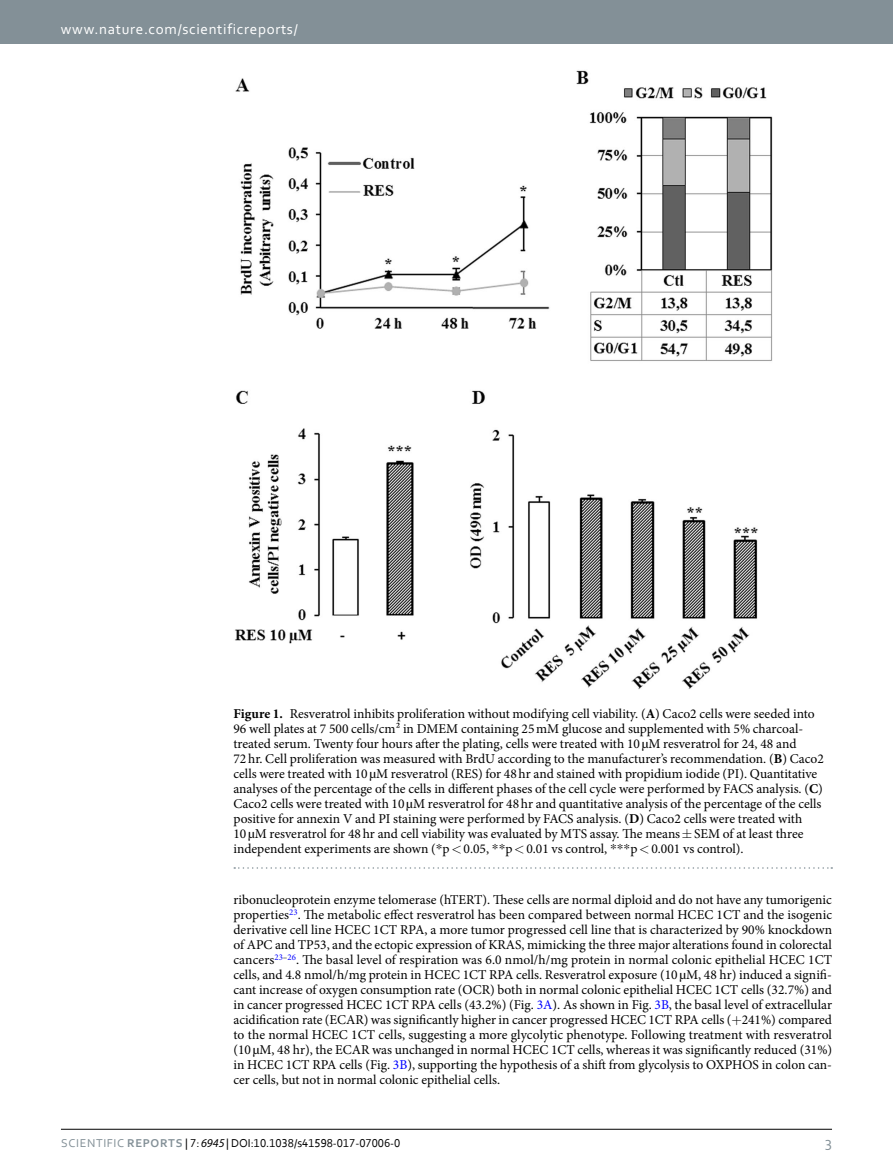
<style>
.page{position:relative;width:893px;height:1174px;background:#fff}
.page>*{position:absolute;margin:0;border:0;box-sizing:border-box;transform-origin:0 0}
.t1{font:15px "Corbel 2";letter-spacing:.045em;color:#fff}
.t2{font:15px "Corbel 2";color:#839097}
.t3{font:13.5px/15px "Minion Pro";color:#000;text-align:justify}
.t4{font:12px "Corbel";color:#000}
.s1{font-weight:700}
.s2{font-family:"STIX General"}
.s3{color:#00f}
.s4{font-family:"Corbel 2";color:#839097}
.s5{font-family:"Corbel Bold 2";color:#839097}
.s6{font-family:"Myriad Pro";font-style:italic}
</style>
<div class="page">
<div style="left:0;top:0;width:893px;height:43px;background:#839097"></div>
<hr style="left:61px;top:1129px;width:771px;height:1px;background:#000">
<img style="left:235px;top:70px;width:538px;height:620px">
<svg style="left:234px;top:867px;width:598px;height:1px"></svg>
<p class="t1" style="left:61px;top:19px;width:238px">www.nature.com/scientificreports/</p>
<p class="t3" style="left:233px;top:706px;width:592px;text-align:left"><span class="s1">Figure 1.</span> Resveratrol inhibits proliferation without modifying cell viability. (<span class="s1">A</span>) Caco2 cells were seeded into 96 well plates at 7 500 cells/cm² in DMEM containing 25mM glucose and supplemented with 5% charcoal&shy;treated serum. Twenty four hours after the plating, cells were treated with 10 <span class="s2">µ</span>M resveratrol for 24, 48 and 72hr. Cell proliferation was measured with BrdU according to the manufacturer’s recommendation. (<span class="s1">B</span>) Caco2 cells were treated with 10 <span class="s2">µ</span>M resveratrol (RES) for 48hr and stained with propidium iodide (PI). Quantitative analyses of the percentage of the cells in different phases of the cell cycle were performed by FACS analysis. (<span class="s1">C</span>)<br>Caco2 cells were treated with 10 <span class="s2">µ</span>M resveratrol for 48hr and quantitative analysis of the percentage of the cells positive for annexin V and PI staining were performed by FACS analysis. (<span class="s1">D</span>) Caco2 cells were treated with 10<span class="s2">µ</span>M resveratrol for 48hr and cell viability was evaluated by MTS assay. The means SEM of at least three independent experiments are shown (<span class="s2">*</span>p 0.05, <span class="s2">**</span>p 0.01 vs control, <span class="s2">***</span>p 0.001 vs control).</p>
<p class="t3" style="left:233px;top:892px;width:600px">ribonucleoprotein enzyme telomerase (hTERT). These cells are normal diploid and do not have any tumorigenic properties<sup>23</sup>. The metabolic effect resveratrol has been compared between normal HCEC 1CT and the isogenic derivative cell line HCEC 1CT RPA, a more tumor progressed cell line that is characterized by 90% knockdown of APC and TP53, and the ectopic expression of KRAS, mimicking the three major alterations found in colorectal cancers<sup>23</sup><sup>–</sup><sup>26</sup>. The basal level of respiration was 6.0 nmol/h/mg protein in normal colonic epithelial HCEC 1CT cells, and 4.8 nmol/h/mg protein in HCEC 1CT RPA cells. Resveratrol exposure (10 <span class="s2">µ</span>M, 48 hr) induced a signifi&shy;cant increase of oxygen consumption rate (OCR) both in normal colonic epithelial HCEC 1CT cells (32.7%) and in cancer progressed HCEC 1CT RPA cells (43.2%) (Fig. <span class="s3">3A</span>). As shown in Fig. <span class="s3">3B</span>, the basal level of extracellular acidification rate (ECAR) was significantly higher in cancer progressed HCEC 1CT RPA cells ( 241%) compared to the normal HCEC 1CT cells, suggesting a more glycolytic phenotype. Following treatment with resveratrol (10<span class="s2">µ</span>M, 48 hr), the ECAR was unchanged in normal HCEC 1CT cells, whereas it was significantly reduced (31%) in HCEC 1CT RPA cells (Fig. <span class="s3">3B</span>), supporting the hypothesis of a shift from glycolysis to OXPHOS in colon can&shy;cer cells, but not in normal colonic epithelial cells.</p>
<p class="t4" style="left:61px;top:1135px;width:341px"><span class="s4">SCIENtIFIC</span> <span class="s5">REPORTS</span> | 7: <span class="s6">6945</span> | DOI:10.1038/s41598-017-07006-0</p>
<p class="t2" style="left:825px;top:1132px;width:8px">3</p>
</div>
